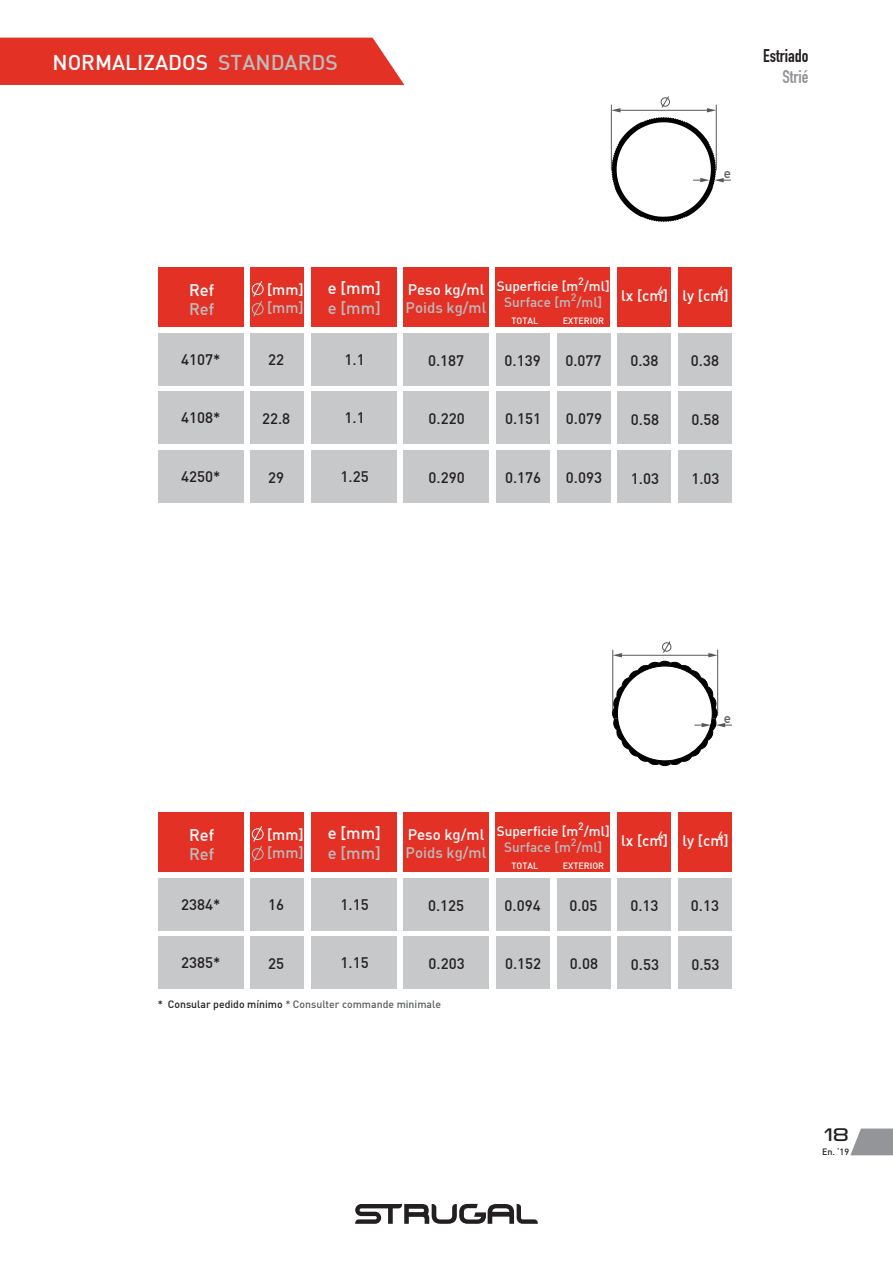
<style>
.page{position:relative;width:893px;height:1263px;background:#fff}
.page>*{position:absolute;margin:0;border:0;box-sizing:border-box;transform-origin:0 0}
.t1{font:500 21px "DIN";color:#fff}
.t2{font:18px "DIN Engschrift";color:#231f20}
.t3{font:18px "DIN Engschrift";color:#939598}
.t4{font:18px "Metro DF";color:#231f20}
.t5{font:500 16.5px "DIN";color:#fff}
.t6{font:500 16.5px "DIN";color:#bbbdbd}
.t7{font:500 15px "DIN";color:#231f20}
.t8{font:500 15px "DIN";color:#fff}
.t9{font:500 15px "DIN";color:#bbbdbd}
.t10{font:500 13.5px/16.2px "DIN";color:#fff;text-align:center}
.t11{font:500 13.5px "DIN";color:#5b5f60}
.t12{font:500 10.5px "DIN";color:#5b5f60}
.t13{font:500 10.5px "DIN";color:#fff}
.t14{font:500 9px "DIN";color:#fff}
.t15{font:500 9px "DIN";color:#231f20}
.s1{color:#bbbdbd}
.s2{color:#231f20}
</style>
<div class="page">
<svg style="left:850px;top:1128px;width:43px;height:27px"></svg>
<div style="left:0;top:38px;width:404px;height:47px;background:#e43126"></div>
<svg style="left:355px;top:1203px;width:183px;height:21px"></svg>
<div style="left:311px;top:333px;width:86px;height:52px;background:#c7c8ca"></div>
<div style="left:403px;top:333px;width:86px;height:52px;background:#c7c8ca"></div>
<div style="left:496px;top:333px;width:53px;height:52px;background:#c7c8ca"></div>
<div style="left:557px;top:333px;width:53px;height:52px;background:#c7c8ca"></div>
<div style="left:617px;top:333px;width:54px;height:52px;background:#c7c8ca"></div>
<div style="left:678px;top:333px;width:54px;height:52px;background:#c7c8ca"></div>
<div style="left:311px;top:267px;width:86px;height:60px;background:#e43126"></div>
<div style="left:403px;top:267px;width:86px;height:60px;background:#e43126"></div>
<div style="left:496px;top:267px;width:114px;height:60px;background:#e43126"></div>
<div style="left:617px;top:267px;width:54px;height:60px;background:#e43126"></div>
<div style="left:678px;top:267px;width:54px;height:60px;background:#e43126"></div>
<div style="left:250px;top:333px;width:54px;height:52px;background:#c7c8ca"></div>
<div style="left:311px;top:391px;width:86px;height:53px;background:#c7c8ca"></div>
<div style="left:403px;top:391px;width:86px;height:53px;background:#c7c8ca"></div>
<div style="left:496px;top:391px;width:53px;height:53px;background:#c7c8ca"></div>
<div style="left:557px;top:391px;width:53px;height:53px;background:#c7c8ca"></div>
<div style="left:617px;top:391px;width:54px;height:53px;background:#c7c8ca"></div>
<div style="left:678px;top:391px;width:54px;height:53px;background:#c7c8ca"></div>
<div style="left:250px;top:391px;width:54px;height:53px;background:#c7c8ca"></div>
<div style="left:250px;top:267px;width:54px;height:60px;background:#e43126"></div>
<div style="left:158px;top:333px;width:85px;height:52px;background:#c7c8ca"></div>
<div style="left:158px;top:267px;width:85px;height:60px;background:#e43126"></div>
<div style="left:158px;top:391px;width:85px;height:53px;background:#c7c8ca"></div>
<div style="left:311px;top:878px;width:86px;height:52px;background:#c7c8ca"></div>
<div style="left:403px;top:878px;width:86px;height:52px;background:#c7c8ca"></div>
<div style="left:496px;top:878px;width:53px;height:52px;background:#c7c8ca"></div>
<div style="left:557px;top:878px;width:53px;height:52px;background:#c7c8ca"></div>
<div style="left:617px;top:878px;width:54px;height:52px;background:#c7c8ca"></div>
<div style="left:678px;top:878px;width:54px;height:52px;background:#c7c8ca"></div>
<div style="left:311px;top:812px;width:86px;height:60px;background:#e43126"></div>
<div style="left:403px;top:812px;width:86px;height:60px;background:#e43126"></div>
<div style="left:496px;top:812px;width:114px;height:60px;background:#e43126"></div>
<div style="left:617px;top:812px;width:54px;height:60px;background:#e43126"></div>
<div style="left:678px;top:812px;width:54px;height:60px;background:#e43126"></div>
<div style="left:250px;top:878px;width:54px;height:52px;background:#c7c8ca"></div>
<div style="left:311px;top:936px;width:86px;height:53px;background:#c7c8ca"></div>
<div style="left:403px;top:936px;width:86px;height:53px;background:#c7c8ca"></div>
<div style="left:496px;top:936px;width:53px;height:53px;background:#c7c8ca"></div>
<div style="left:557px;top:936px;width:53px;height:53px;background:#c7c8ca"></div>
<div style="left:617px;top:936px;width:54px;height:53px;background:#c7c8ca"></div>
<div style="left:678px;top:936px;width:54px;height:53px;background:#c7c8ca"></div>
<div style="left:250px;top:936px;width:54px;height:53px;background:#c7c8ca"></div>
<div style="left:250px;top:812px;width:54px;height:60px;background:#e43126"></div>
<div style="left:158px;top:878px;width:85px;height:52px;background:#c7c8ca"></div>
<div style="left:158px;top:812px;width:85px;height:60px;background:#e43126"></div>
<div style="left:158px;top:936px;width:85px;height:53px;background:#c7c8ca"></div>
<svg style="left:611px;top:96px;width:120px;height:126px"></svg>
<div style="left:252px;top:283px;width:11px;height:12px;border:1px solid #fff;border-radius:50%"></div>
<div style="left:252px;top:828px;width:11px;height:12px;border:1px solid #fff;border-radius:50%"></div>
<div style="left:252px;top:303px;width:11px;height:12px;border:1px solid #bbbdbd;border-radius:50%"></div>
<div style="left:252px;top:848px;width:11px;height:12px;border:1px solid #bbbdbd;border-radius:50%"></div>
<svg style="left:253px;top:281px;width:10px;height:36px"></svg>
<svg style="left:253px;top:826px;width:10px;height:36px"></svg>
<div style="left:311px;top:450px;width:86px;height:53px;background:#c7c8ca"></div>
<div style="left:403px;top:450px;width:86px;height:53px;background:#c7c8ca"></div>
<div style="left:496px;top:450px;width:53px;height:53px;background:#c7c8ca"></div>
<div style="left:557px;top:450px;width:53px;height:53px;background:#c7c8ca"></div>
<div style="left:617px;top:450px;width:54px;height:53px;background:#c7c8ca"></div>
<div style="left:678px;top:450px;width:54px;height:53px;background:#c7c8ca"></div>
<div style="left:250px;top:450px;width:54px;height:53px;background:#c7c8ca"></div>
<div style="left:158px;top:450px;width:85px;height:53px;background:#c7c8ca"></div>
<svg style="left:612px;top:641px;width:119px;height:125px"></svg>
<h1 class="t1" style="left:53px;top:49px;width:287px">NORMALIZADOS <span class="s1">STANDARDS</span></h1>
<p class="t2" style="left:763px;top:45px;width:47px">Estriado</p>
<p class="t3" style="left:782px;top:66px;width:27px">Strié</p>
<p class="t11" style="left:724px;top:164px;width:9px">e</p>
<p class="t5" style="left:189px;top:279px;width:27px">Ref</p>
<p class="t6" style="left:189px;top:299px;width:27px">Ref</p>
<p class="t8" style="left:267px;top:280px;width:38px">[mm]</p>
<p class="t9" style="left:267px;top:298px;width:38px">[mm]</p>
<p class="t5" style="left:328px;top:278px;width:55px">e [mm]</p>
<p class="t6" style="left:328px;top:298px;width:55px">e [mm]</p>
<p class="t8" style="left:408px;top:280px;width:78px">Peso kg/ml</p>
<p class="t9" style="left:406px;top:298px;width:82px">Poids kg/ml</p>
<p class="t10" style="left:497px;top:277px;width:114px">Superficie [m<sup>2</sup>/ml]<br><span class="s1">Surface [m</span><sup>2</sup><span class="s1">/ml]</span></p>
<p class="t14" style="left:511px;top:315px;width:28px">TOTAL</p>
<p class="t14" style="left:563px;top:315px;width:43px">EXTERIOR</p>
<p class="t13" style="left:658px;top:283px;width:7px">4</p>
<p class="t8" style="left:621px;top:286px;width:48px">lx [cm]</p>
<p class="t13" style="left:718px;top:283px;width:7px">4</p>
<p class="t8" style="left:683px;top:286px;width:48px">ly [cm]</p>
<p class="t7" style="left:181px;top:350px;width:41px">4107*</p>
<p class="t7" style="left:268px;top:350px;width:17px">22</p>
<p class="t7" style="left:345px;top:350px;width:22px">1.1</p>
<p class="t7" style="left:428px;top:351px;width:38px">0.187</p>
<p class="t7" style="left:504px;top:351px;width:38px">0.139</p>
<p class="t7" style="left:565px;top:351px;width:38px">0.077</p>
<p class="t7" style="left:630px;top:351px;width:30px">0.38</p>
<p class="t7" style="left:691px;top:351px;width:30px">0.38</p>
<p class="t7" style="left:181px;top:408px;width:41px">4108*</p>
<p class="t7" style="left:262px;top:409px;width:30px">22.8</p>
<p class="t7" style="left:345px;top:408px;width:22px">1.1</p>
<p class="t7" style="left:428px;top:409px;width:38px">0.220</p>
<p class="t7" style="left:505px;top:409px;width:38px">0.151</p>
<p class="t7" style="left:566px;top:409px;width:38px">0.079</p>
<p class="t7" style="left:631px;top:410px;width:30px">0.58</p>
<p class="t7" style="left:691px;top:410px;width:30px">0.58</p>
<p class="t7" style="left:181px;top:467px;width:41px">4250*</p>
<p class="t7" style="left:268px;top:468px;width:17px">29</p>
<p class="t7" style="left:341px;top:467px;width:30px">1.25</p>
<p class="t7" style="left:429px;top:468px;width:38px">0.290</p>
<p class="t7" style="left:505px;top:468px;width:38px">0.176</p>
<p class="t7" style="left:566px;top:468px;width:38px">0.093</p>
<p class="t7" style="left:631px;top:469px;width:30px">1.03</p>
<p class="t7" style="left:691px;top:469px;width:30px">1.03</p>
<p class="t11" style="left:724px;top:709px;width:9px">e</p>
<p class="t5" style="left:189px;top:824px;width:27px">Ref</p>
<p class="t6" style="left:189px;top:844px;width:27px">Ref</p>
<p class="t8" style="left:267px;top:825px;width:38px">[mm]</p>
<p class="t9" style="left:267px;top:843px;width:38px">[mm]</p>
<p class="t5" style="left:328px;top:823px;width:55px">e [mm]</p>
<p class="t6" style="left:328px;top:843px;width:55px">e [mm]</p>
<p class="t8" style="left:408px;top:825px;width:78px">Peso kg/ml</p>
<p class="t9" style="left:406px;top:843px;width:82px">Poids kg/ml</p>
<p class="t10" style="left:497px;top:822px;width:114px">Superficie [m<sup>2</sup>/ml]<br><span class="s1">Surface [m</span><sup>2</sup><span class="s1">/ml]</span></p>
<p class="t14" style="left:511px;top:860px;width:28px">TOTAL</p>
<p class="t14" style="left:563px;top:860px;width:43px">EXTERIOR</p>
<p class="t13" style="left:658px;top:828px;width:7px">4</p>
<p class="t8" style="left:621px;top:831px;width:48px">lx [cm]</p>
<p class="t13" style="left:718px;top:828px;width:7px">4</p>
<p class="t8" style="left:683px;top:831px;width:48px">ly [cm]</p>
<p class="t7" style="left:181px;top:895px;width:41px">2384*</p>
<p class="t7" style="left:268px;top:895px;width:17px">16</p>
<p class="t7" style="left:341px;top:895px;width:30px">1.15</p>
<p class="t7" style="left:428px;top:896px;width:38px">0.125</p>
<p class="t7" style="left:504px;top:896px;width:38px">0.094</p>
<p class="t7" style="left:569px;top:896px;width:30px">0.05</p>
<p class="t7" style="left:630px;top:896px;width:30px">0.13</p>
<p class="t7" style="left:691px;top:896px;width:30px">0.13</p>
<p class="t7" style="left:181px;top:953px;width:41px">2385*</p>
<p class="t7" style="left:268px;top:954px;width:17px">25</p>
<p class="t7" style="left:341px;top:953px;width:30px">1.15</p>
<p class="t7" style="left:428px;top:954px;width:38px">0.203</p>
<p class="t7" style="left:505px;top:954px;width:38px">0.152</p>
<p class="t7" style="left:570px;top:954px;width:30px">0.08</p>
<p class="t7" style="left:631px;top:955px;width:30px">0.53</p>
<p class="t7" style="left:691px;top:955px;width:30px">0.53</p>
<p class="t12" style="left:158px;top:998px;width:285px"><span class="s2">* Consular pedido mínimo</span> * Consulter commande minimale</p>
<p class="t4" style="left:824px;top:1125px;width:27px">18</p>
<p class="t15" style="left:822px;top:1146px;width:29px">En. ‘19</p>
</div>
